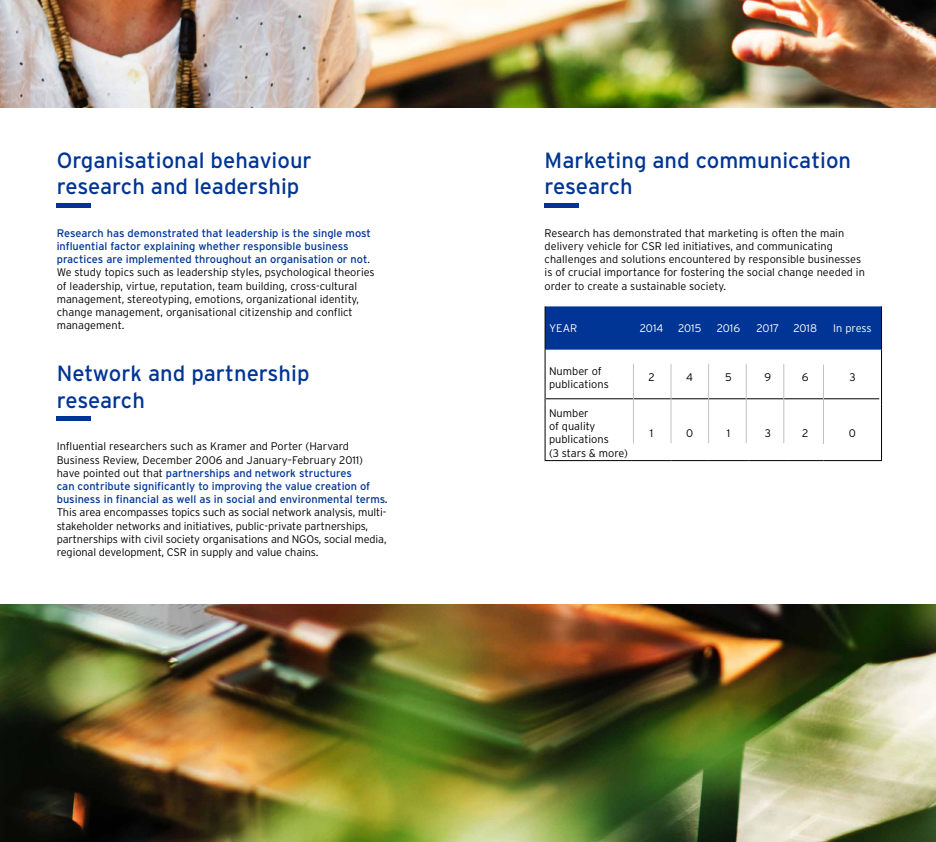
<style>
.page{position:relative;width:936px;height:842px;background:#fff}
.page>*{position:absolute;margin:0;border:0;box-sizing:border-box;transform-origin:0 0}
.t1{font:22px/26.4px "Interstate";color:#003595}
.t2{font:300 11px/13.2px "Interstate";color:#000}
.t3{font:11px/13.2px "Interstate";color:#003595}
.t4{font:300 11px "Interstate";color:#fff}
.s1{font-weight:400;color:#003595}
.s2{font-weight:300;color:#000}
</style>
<div class="page">
<img style="left:0;top:0;width:935px;height:842px">
<div style="left:0;top:108px;width:935px;height:496px;background:#fff"></div>
<hr style="left:57px;top:203px;width:34px;height:4px;background:#003595">
<hr style="left:57px;top:417px;width:34px;height:4px;background:#003595">
<hr style="left:544px;top:203px;width:34px;height:4px;background:#003595">
<div style="left:545px;top:306px;width:336px;height:44px;background:#003595"></div>
<hr style="left:544px;top:306px;width:1px;height:44px;background:#000">
<hr style="left:881px;top:306px;width:1px;height:44px;background:#000">
<hr style="left:544px;top:350px;width:1px;height:54px;background:#000">
<hr style="left:881px;top:350px;width:1px;height:54px;background:#000">
<hr style="left:544px;top:404px;width:1px;height:56px;background:#000">
<hr style="left:544px;top:460px;width:88px;height:1px;background:#000">
<hr style="left:632px;top:460px;width:39px;height:1px;background:#000">
<hr style="left:671px;top:460px;width:37px;height:1px;background:#000">
<hr style="left:708px;top:460px;width:40px;height:1px;background:#000">
<hr style="left:748px;top:460px;width:39px;height:1px;background:#000">
<hr style="left:787px;top:460px;width:36px;height:1px;background:#000">
<hr style="left:823px;top:460px;width:59px;height:1px;background:#000">
<hr style="left:881px;top:404px;width:1px;height:56px;background:#000">
<hr style="left:546px;top:398px;width:333px;height:1px;background:#000">
<hr style="left:633px;top:364px;width:1px;height:79px;background:#c3c2c2">
<hr style="left:670px;top:364px;width:1px;height:79px;background:#c3c2c2">
<hr style="left:708px;top:364px;width:1px;height:79px;background:#c3c2c2">
<hr style="left:745px;top:364px;width:1px;height:79px;background:#c3c2c2">
<hr style="left:783px;top:364px;width:1px;height:79px;background:#c3c2c2">
<hr style="left:822px;top:364px;width:1px;height:80px;background:#c3c2c2">
<h1 class="t1" style="left:57px;top:147px;width:256px">Organisational behaviour research and leadership</h1>
<p class="t2" style="left:57px;top:226px;width:319px"><span class="s1">Research has demonstrated that leadership is the single most influential factor explaining whether responsible business practices are implemented throughout an organisation or not</span>.<br>We study topics such as leadership styles, psychological theories of leadership, virtue, reputation, team building, cross-cultural management, stereotyping, emotions, organizational identity, change management, organisational citizenship and conflict management.</p>
<h1 class="t1" style="left:57px;top:360px;width:254px">Network and partnership research</h1>
<p class="t3" style="left:57px;top:440px;width:332px"><span class="s2">Influential researchers such as Kramer and Porter (Harvard Business Review, December 2006 and January–February 2011) have pointed out that</span> partnerships and network structures<br>can contribute significantly to improving the value creation of business in financial as well as in social and environmental terms.</p>
<p class="t2" style="left:57px;top:506px;width:331px">This area encompasses topics such as social network analysis, multi&shy;stakeholder networks and initiatives, public-private partnerships, partnerships with civil society organisations and NGOs, social media, regional development, CSR in supply and value chains.</p>
<h1 class="t1" style="left:544px;top:147px;width:308px">Marketing and communication research</h1>
<p class="t2" style="left:544px;top:226px;width:322px">Research has demonstrated that marketing is often the main delivery vehicle for CSR led initiatives, and communicating challenges and solutions encountered by responsible businesses is of crucial importance for fostering the social change needed in order to create a sustainable society.</p>
<p class="t4" style="left:549px;top:322px;width:30px">YEAR</p>
<p class="t4" style="left:640px;top:322px;width:25px">2014</p>
<p class="t4" style="left:678px;top:322px;width:25px">2015</p>
<p class="t4" style="left:716px;top:322px;width:25px">2016</p>
<p class="t4" style="left:756px;top:322px;width:24px">2017</p>
<p class="t4" style="left:793px;top:322px;width:25px">2018</p>
<p class="t4" style="left:833px;top:322px;width:40px">In press</p>
<p class="t2" style="left:549px;top:364px;width:61px">Number of publications</p>
<p class="t2" style="left:648px;top:371px;width:8px">2</p>
<p class="t2" style="left:686px;top:371px;width:8px">4</p>
<p class="t2" style="left:725px;top:371px;width:8px">5</p>
<p class="t2" style="left:764px;top:371px;width:8px">9</p>
<p class="t2" style="left:801px;top:371px;width:8px">6</p>
<p class="t2" style="left:849px;top:371px;width:8px">3</p>
<p class="t2" style="left:549px;top:406px;width:80px">Number<br>of quality publications<br>(3 stars &amp; more)</p>
<p class="t2" style="left:650px;top:426px;width:5px">1</p>
<p class="t2" style="left:686px;top:426px;width:9px">0</p>
<p class="t2" style="left:726px;top:426px;width:5px">1</p>
<p class="t2" style="left:764px;top:426px;width:8px">3</p>
<p class="t2" style="left:802px;top:426px;width:8px">2</p>
<p class="t2" style="left:848px;top:426px;width:9px">0</p>
</div>
